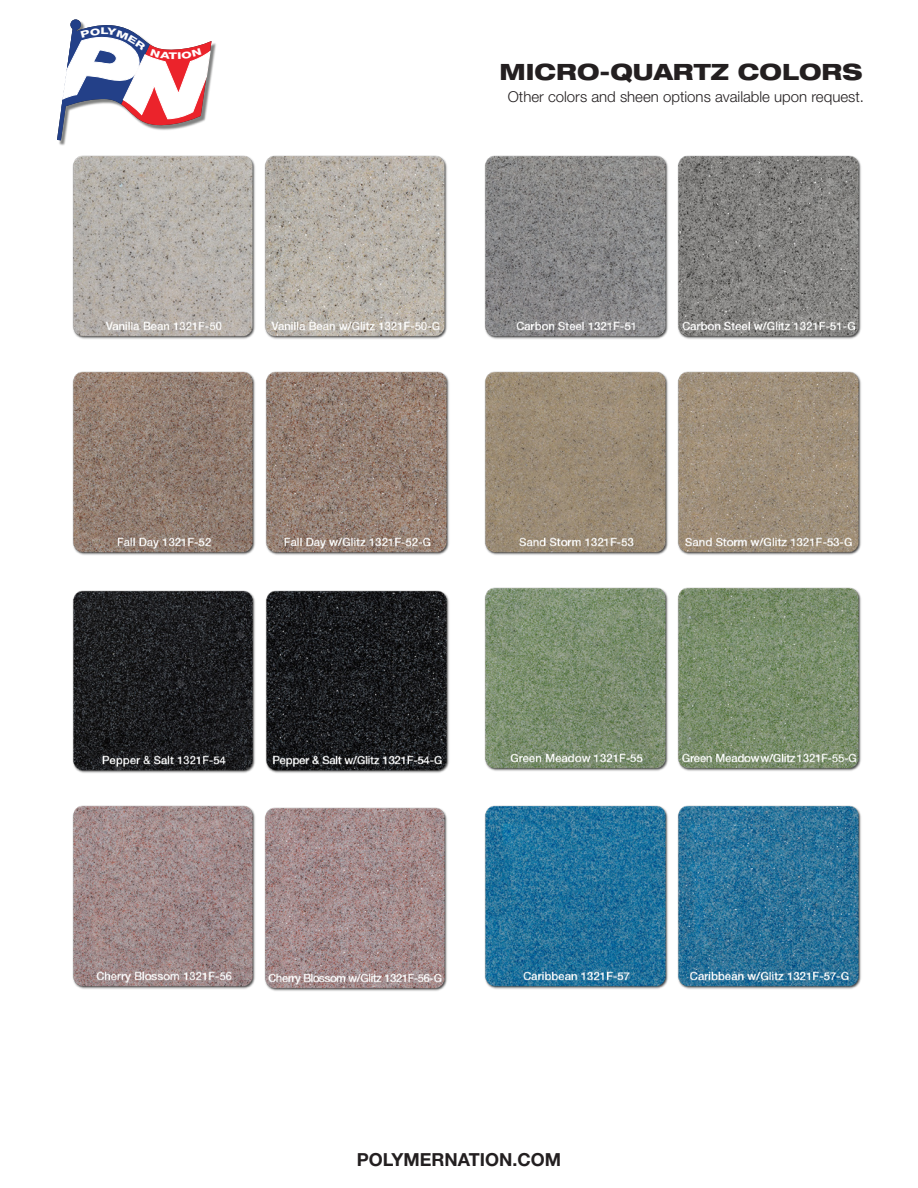
<style>
.page{position:relative;width:918px;height:1188px;background:#fff}
.page>*{position:absolute;margin:0;border:0;box-sizing:border-box;transform-origin:0 0}
.t1{font:800 expanded 22.5px "Helvetica Neue LT Std";color:#231f20}
.t2{font:700 18px "Helvetica Neue LT Std";color:#231f20}
.t3{font:300 15px "Helvetica Neue LT Std";color:#231f20}
</style>
<div class="page">
<img style="left:265px;top:371px;width:184px;height:184px">
<img style="left:484px;top:371px;width:184px;height:184px">
<img style="left:677px;top:371px;width:184px;height:184px">
<img style="left:484px;top:587px;width:184px;height:184px">
<img style="left:677px;top:587px;width:184px;height:184px">
<img style="left:72px;top:805px;width:183px;height:184px">
<img style="left:264px;top:807px;width:183px;height:184px">
<img style="left:484px;top:805px;width:184px;height:184px">
<img style="left:677px;top:805px;width:184px;height:184px">
<img style="left:72px;top:590px;width:183px;height:183px">
<img style="left:265px;top:590px;width:184px;height:183px">
<img style="left:484px;top:155px;width:184px;height:184px">
<img style="left:677px;top:155px;width:184px;height:184px">
<img style="left:72px;top:371px;width:183px;height:184px">
<img style="left:72px;top:155px;width:183px;height:184px">
<img style="left:264px;top:155px;width:183px;height:184px">
<img style="left:58px;top:43px;width:158px;height:103px">
<svg style="left:57px;top:19px;width:155px;height:121px"></svg>
<p class="t1" style="left:500px;top:58px;width:364px">MICRO-QUARTZ COLORS</p>
<p class="t3" style="left:508px;top:87px;width:358px">Other colors and sheen options available upon request.</p>
<p class="t2" style="left:357px;top:1149px;width:206px">POLYMERNATION.COM</p>
</div>
